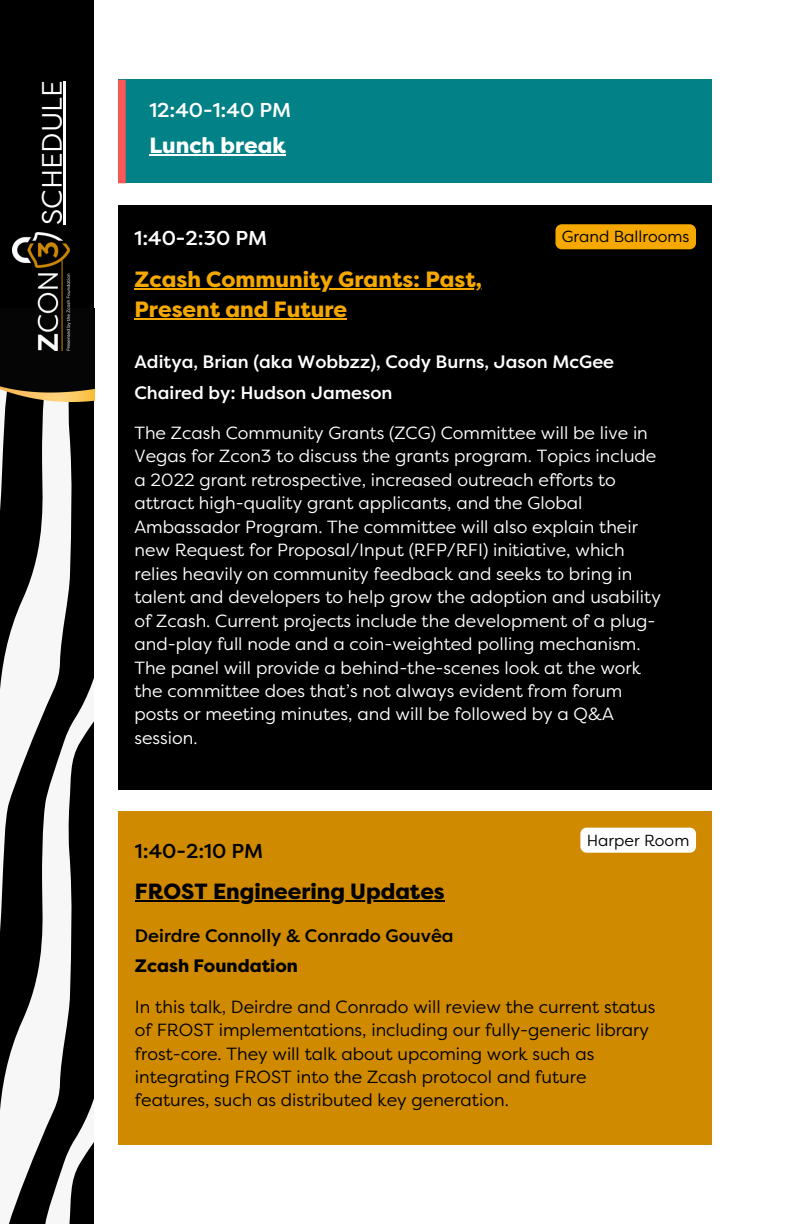
<style>
.page{position:relative;width:792px;height:1224px;background:#fff}
.page>*{position:absolute;margin:0;border:0;box-sizing:border-box;transform-origin:0 0}
.t1{font:28px "Filson Pro";color:#fff}
.t2{font:800 22px/30px "Filson Pro";color:#f5a800}
.t3{font:800 22px "Filson Pro";color:#000}
.t4{font:800 22px "Filson Pro";color:#fff}
.t5{font:500 20px "Filson Pro";color:#fff}
.t6{font:500 20px "Filson Pro";color:#000002}
.t7{font:500 18px "Filson Pro";color:#fff}
.t8{font:500 18px "Filson Pro";color:#000002}
.t9{font:800 18px "Filson Pro";color:#000002}
.t10{font:17.6px/23.4px "Filson Pro";color:#fff}
.t11{font:17.6px/23.4px "Filson Pro";color:#000002}
.t12{font:16px "Filson Pro";color:#000002}
</style>
<div class="page">
<div style="left:118px;top:79px;width:594px;height:104px;background:#028186"></div>
<hr style="left:149px;top:155px;width:137px;height:1px;background:#fff">
<div style="left:118px;top:205px;width:594px;height:585px;background:#000"></div>
<hr style="left:134px;top:288px;width:348px;height:2px;background:#f5a800">
<hr style="left:134px;top:318px;width:213px;height:2px;background:#f5a800">
<div style="left:118px;top:812px;width:594px;height:333px;background:#cf8a00"></div>
<hr style="left:135px;top:901px;width:310px;height:1px;background:#000">
<div style="left:580px;top:828px;width:116px;height:25px;background:#fff"></div>
<div style="left:118px;top:80px;width:8px;height:103px;background:#ff5757"></div>
<div style="left:0;top:0;width:94px;height:1224px;background:#000"></div>
<svg style="left:0;top:401px;width:91px;height:823px;fill:#f6f5f5"></svg>
<svg style="left:69px;top:613px;width:25px;height:611px"></svg>
<img style="left:0;top:309px;width:95px;height:92px">
<img style="left:12px;top:233px;width:58px;height:117px">
<hr style="left:64px;top:81px;width:2px;height:144px;background:#fff">
<div style="left:555px;top:224px;width:141px;height:25px;background:#f5a800"></div>
<h1 class="t1" style="left:36px;top:225px;width:145px;rotate:-90deg">SCHEDULE</h1>
<p class="t5" style="left:149px;top:99px;width:143px">12:40-1:40 PM</p>
<p class="t4" style="left:149px;top:133px;width:138px">Lunch break</p>
<p class="t5" style="left:134px;top:227px;width:134px">1:40-2:30 PM</p>
<p class="t2" style="left:134px;top:264px;width:349px">Zcash Community Grants: Past,<br>Present and Future</p>
<p class="t12" style="left:562px;top:227px;width:129px">Grand Ballrooms</p>
<p class="t7" style="left:134px;top:352px;width:481px">Aditya, Brian (aka Wobbzz), Cody Burns, Jason McGee</p>
<p class="t7" style="left:134px;top:382px;width:260px">Chaired by: Hudson Jameson</p>
<p class="t10" style="left:134px;top:421px;width:528px">The Zcash Community Grants (ZCG) Committee will be live in Vegas for Zcon3 to discuss the grants program. Topics include a 2022 grant retrospective, increased outreach efforts to attract high-quality grant applicants, and the Global Ambassador Program. The committee will also explain their new Request for Proposal/Input (RFP/RFI) initiative, which relies heavily on community feedback and seeks to bring in talent and developers to help grow the adoption and usability of Zcash. Current projects include the development of a plug&shy;and-play full node and a coin-weighted polling mechanism.<br>The panel will provide a behind-the-scenes look at the work the committee does that’s not always evident from forum posts or meeting minutes, and will be followed by a Q&amp;A session.</p>
<p class="t6" style="left:135px;top:839px;width:130px">1:40-2:10 PM</p>
<p class="t3" style="left:135px;top:879px;width:311px">FROST Engineering Updates</p>
<p class="t8" style="left:135px;top:926px;width:320px">Deirdre Connolly &amp; Conrado Gouvêa</p>
<p class="t9" style="left:135px;top:956px;width:165px">Zcash Foundation</p>
<p class="t12" style="left:587px;top:831px;width:104px">Harper Room</p>
<p class="t11" style="left:135px;top:995px;width:522px">In this talk, Deirdre and Conrado will review the current status of FROST implementations, including our fully-generic library frost-core. They will talk about upcoming work such as integrating FROST into the Zcash protocol and future features, such as distributed key generation.</p>
</div>
